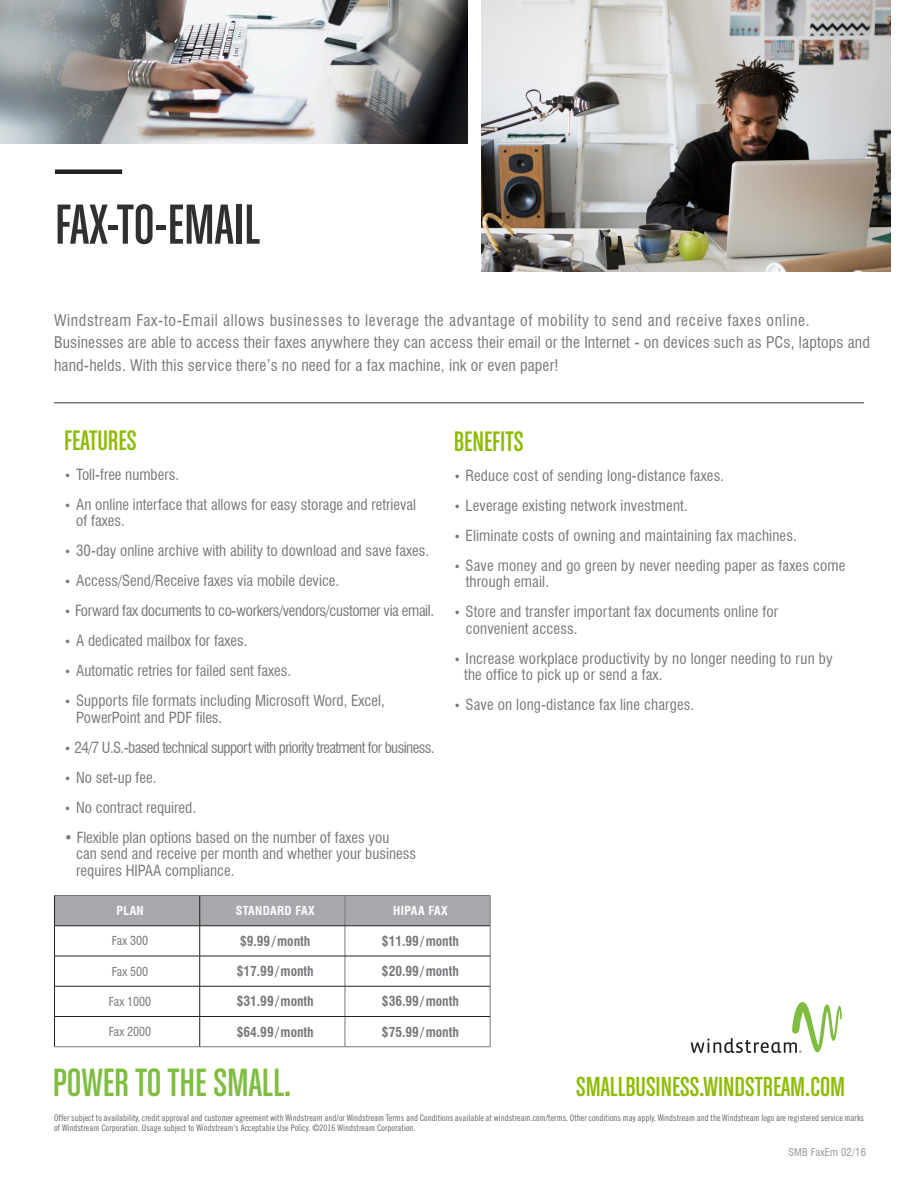
<style>
.page{position:relative;width:918px;height:1188px;background:#fff}
.page>*{position:absolute;margin:0;border:0;box-sizing:border-box;transform-origin:0 0}
.t1{font:60px "Chalet Comprime Cologne Eighty";color:#312f30}
.t2{font:42px "Chalet Comprime Cologne Eighty";color:#7fbd41}
.t3{font:30px "Chalet Comprime Cologne Eighty";color:#8dbb00}
.t4{font:29.25px "Chalet Comprime Cologne Eighty";color:#8dbb00}
.t5{font:condensed 15.75px/22.5px "Swiss 721 BT";letter-spacing:.01em;color:#76787b}
.t6{font:condensed 15px/16.5px "Swiss 721 BT";color:#76787b}
.t7{font:condensed 15px "Swiss 721 BT";letter-spacing:-.04em;color:#76787b}
.t8{font:condensed 15px "Swiss 721 BT";letter-spacing:-.025em;color:#76787b}
.t9{font:700 condensed 13.5px "Swiss 721 BT";color:#76787b}
.t10{font:condensed 12.15px "Swiss 721 BT";color:#76787b}
.t11{font:700 condensed 12.15px "Swiss 721 BT";letter-spacing:.03em;color:#fff}
.t12{font:condensed 10.5px "Swiss 721 BT";letter-spacing:.02em;color:#939598}
.t13{font:9px/10.5px "Trade Gothic LT Std Cn 18";color:#636366}
.s1{font-size:12px}
</style>
<div class="page">
<hr style="left:54px;top:402px;width:810px;height:2px;background:#76787b">
<div style="left:55px;top:169px;width:67px;height:5px;background:#231f20"></div>
<div style="left:55px;top:896px;width:435px;height:29px;background:#a8a9ad"></div>
<hr style="left:54px;top:895px;width:146px;height:1px;background:#76787b">
<hr style="left:200px;top:895px;width:145px;height:1px;background:#76787b">
<hr style="left:345px;top:895px;width:145px;height:1px;background:#76787b">
<hr style="left:345px;top:896px;width:1px;height:30px;background:#76787b">
<hr style="left:490px;top:896px;width:1px;height:30px;background:#76787b">
<hr style="left:345px;top:926px;width:1px;height:30px;background:#76787b">
<hr style="left:490px;top:926px;width:1px;height:30px;background:#76787b">
<hr style="left:345px;top:956px;width:1px;height:30px;background:#76787b">
<hr style="left:490px;top:956px;width:1px;height:30px;background:#76787b">
<hr style="left:345px;top:986px;width:1px;height:30px;background:#76787b">
<hr style="left:490px;top:986px;width:1px;height:31px;background:#76787b">
<hr style="left:345px;top:1017px;width:1px;height:30px;background:#76787b">
<hr style="left:490px;top:1017px;width:1px;height:30px;background:#76787b">
<hr style="left:54px;top:1046px;width:146px;height:1px;background:#76787b">
<hr style="left:200px;top:1046px;width:145px;height:1px;background:#76787b">
<hr style="left:345px;top:1046px;width:145px;height:1px;background:#76787b">
<hr style="left:54px;top:896px;width:1px;height:30px;background:#231f20">
<hr style="left:199px;top:896px;width:1px;height:30px;background:#231f20">
<hr style="left:54px;top:925px;width:146px;height:1px;background:#231f20">
<hr style="left:54px;top:926px;width:1px;height:30px;background:#231f20">
<hr style="left:200px;top:925px;width:145px;height:1px;background:#231f20">
<hr style="left:199px;top:926px;width:1px;height:30px;background:#231f20">
<hr style="left:345px;top:925px;width:145px;height:1px;background:#231f20">
<hr style="left:54px;top:956px;width:146px;height:1px;background:#231f20">
<hr style="left:54px;top:956px;width:1px;height:30px;background:#231f20">
<hr style="left:200px;top:956px;width:145px;height:1px;background:#231f20">
<hr style="left:199px;top:956px;width:1px;height:30px;background:#231f20">
<hr style="left:345px;top:956px;width:145px;height:1px;background:#231f20">
<hr style="left:54px;top:986px;width:146px;height:1px;background:#231f20">
<hr style="left:54px;top:986px;width:1px;height:30px;background:#231f20">
<hr style="left:200px;top:986px;width:145px;height:1px;background:#231f20">
<hr style="left:199px;top:986px;width:1px;height:30px;background:#231f20">
<hr style="left:345px;top:986px;width:145px;height:1px;background:#231f20">
<hr style="left:54px;top:1016px;width:146px;height:1px;background:#231f20">
<hr style="left:54px;top:1017px;width:1px;height:30px;background:#231f20">
<hr style="left:200px;top:1016px;width:145px;height:1px;background:#231f20">
<hr style="left:199px;top:1017px;width:1px;height:30px;background:#231f20">
<hr style="left:345px;top:1016px;width:145px;height:1px;background:#231f20">
<img style="left:482px;top:0;width:409px;height:271px">
<img style="left:0;top:0;width:467px;height:144px">
<svg style="left:691px;top:1002px;width:151px;height:51px"></svg>
<p class="t1" style="left:55px;top:191px;width:207px">FAX-TO-EMAIL</p>
<p class="t5" style="left:54px;top:309px;width:817px">Windstream Fax-to-Email allows businesses to leverage the advantage of mobility to send and receive faxes online.<br>Businesses are able to access their faxes anywhere they can access their email or the Internet - on devices such as PCs, laptops and hand-helds. With this service there’s no need for a fax machine, ink or even paper!</p>
<p class="t3" style="left:64px;top:424px;width:74px">FEATURES</p>
<p class="t6" style="left:64px;top:466px;width:116px"><span class="s1">•</span> Toll-free numbers.</p>
<p class="t6" style="left:76px;top:496px;width:341px;text-indent:-12px"><span class="s1">•</span> An online interface that allows for easy storage and retrieval of faxes.</p>
<p class="t6" style="left:64px;top:543px;width:366px"><span class="s1">•</span> 30-day online archive with ability to download and save faxes.</p>
<p class="t6" style="left:64px;top:573px;width:276px"><span class="s1">•</span> Access/Send/Receive faxes via mobile device.</p>
<p class="t8" style="left:64px;top:602px;width:371px"><span class="s1">•</span> Forward fax documents to co-workers/vendors/customer via email.</p>
<p class="t6" style="left:64px;top:633px;width:185px"><span class="s1">•</span> A dedicated mailbox for faxes.</p>
<p class="t6" style="left:64px;top:663px;width:228px"><span class="s1">•</span> Automatic retries for failed sent faxes.</p>
<p class="t6" style="left:76px;top:693px;width:310px;text-indent:-12px"><span class="s1">•</span> Supports file formats including Microsoft Word, Excel,<br>PowerPoint and PDF files.</p>
<p class="t7" style="left:64px;top:738px;width:372px"><span class="s1">•</span> 24/7 U.S.-based technical support with priority treatment for business.</p>
<p class="t6" style="left:64px;top:769px;width:94px"><span class="s1">•</span> No set-up fee.</p>
<p class="t6" style="left:64px;top:799px;width:133px"><span class="s1">•</span> No contract required.</p>
<p class="t6" style="left:76px;top:829px;width:341px;text-indent:-12px">• Flexible plan options based on the number of faxes you<br>can send and receive per month and whether your business requires HIPAA compliance.</p>
<p class="t3" style="left:454px;top:424px;width:71px">BENEFITS</p>
<p class="t6" style="left:454px;top:467px;width:272px"><span class="s1">•</span> Reduce cost of sending long-distance faxes.</p>
<p class="t6" style="left:454px;top:497px;width:236px"><span class="s1">•</span> Leverage existing network investment.</p>
<p class="t6" style="left:454px;top:527px;width:345px"><span class="s1">•</span> Eliminate costs of owning and maintaining fax machines.</p>
<p class="t6" style="left:466px;top:557px;width:381px;text-indent:-12px"><span class="s1">•</span> Save money and go green by never needing paper as faxes come through email.</p>
<p class="t6" style="left:466px;top:603px;width:314px;text-indent:-12px"><span class="s1">•</span> Store and transfer important fax documents online for convenient access.</p>
<p class="t6" style="left:464px;top:650px;width:370px;text-indent:-10px"><span class="s1">•</span> Increase workplace productivity by no longer needing to run by the office to pick up or send a fax.</p>
<p class="t6" style="left:454px;top:696px;width:242px"><span class="s1">•</span> Save on long-distance fax line charges.</p>
<p class="t11" style="left:116px;top:904px;width:29px">PLAN</p>
<p class="t11" style="left:236px;top:904px;width:81px">STANDARD FAX</p>
<p class="t11" style="left:393px;top:904px;width:56px">HIPAA FAX</p>
<p class="t10" style="left:112px;top:934px;width:38px">Fax 300</p>
<p class="t9" style="left:240px;top:933px;width:72px">$9.99/month</p>
<p class="t9" style="left:382px;top:933px;width:79px">$11.99/month</p>
<p class="t10" style="left:112px;top:964px;width:38px">Fax 500</p>
<p class="t9" style="left:237px;top:963px;width:79px">$17.99/month</p>
<p class="t9" style="left:382px;top:963px;width:79px">$20.99/month</p>
<p class="t10" style="left:109px;top:994px;width:44px">Fax 1000</p>
<p class="t9" style="left:237px;top:993px;width:79px">$31.99/month</p>
<p class="t9" style="left:382px;top:993px;width:79px">$36.99/month</p>
<p class="t10" style="left:109px;top:1025px;width:44px">Fax 2000</p>
<p class="t9" style="left:237px;top:1024px;width:79px">$64.99/month</p>
<p class="t9" style="left:382px;top:1024px;width:79px">$75.99/month</p>
<p class="t2" style="left:53px;top:1059px;width:240px">POWER TO THE SMALL.</p>
<p class="t4" style="left:576px;top:1071px;width:271px">SMALLBUSINESS.WINDSTREAM.COM</p>
<p class="t13" style="left:54px;top:1112px;width:812px">Offer subject to availability, credit approval and customer agreement with Windstream and/or Windstream Terms and Conditions available at windstream.com/terms. Other conditions may apply. Windstream and the Windstream logo are registered service marks of Windstream Corporation. Usage subject to Windstream’s Acceptable Use Policy. ©2016 Windstream Corporation.</p>
<p class="t12" style="left:788px;top:1146px;width:79px">SMB FaxEm 02/16</p>
</div>
